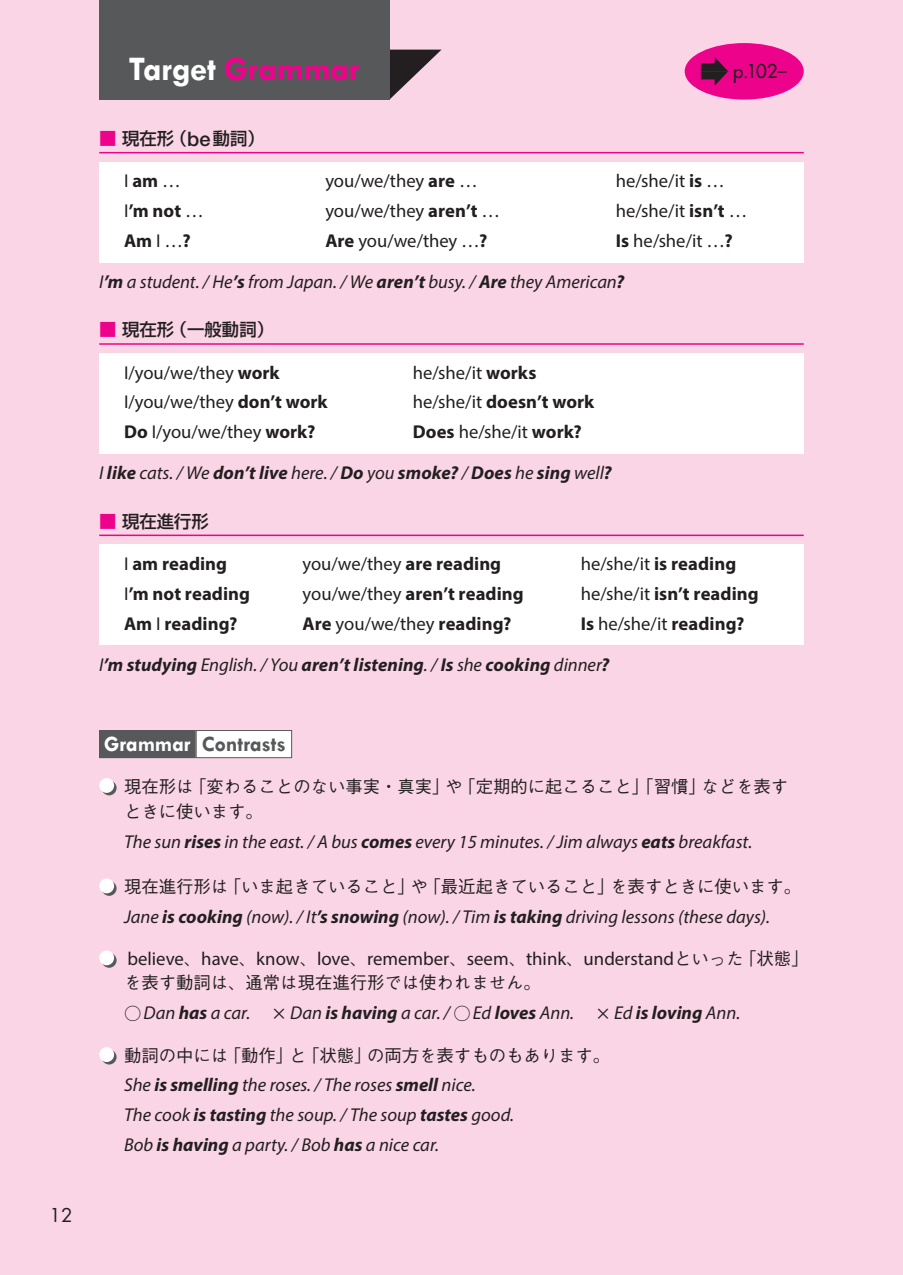
<style>
.page{position:relative;width:903px;height:1275px;background:#fad5e5}
.page>*{position:absolute;margin:0;border:0;box-sizing:border-box;transform-origin:0 0}
.t1{font:700 34.65px "Tw Cen";letter-spacing:-.005em;color:#ed028c}
.t2{font:700 22.05px "Tw Cen";letter-spacing:-.005em;color:#57585a}
.t3{font:18.72px "Myriad Pro";color:#231f20}
.t4{font:italic 18.55px/29.8px "Myriad Pro";color:#231f20}
.t5{font:18.55px "Myriad Pro";letter-spacing:-.005em;color:#231f20}
.t6{font:700 18.55px "Myriad Pro";letter-spacing:.005em;color:#231f20}
.t7{font:italic 700 18.55px "Myriad Pro";letter-spacing:.005em;color:#231f20}
.t8{font:18.55px "Futura";color:#231f20}
.t9{font:18.55px "Futura";color:#231f20}
.t10{font:500 17.32px/24.8px "Gothic BBB Pro";color:#231f20}
.t11{font:500 17.32px "Shin Go Pr 5";color:#231f20}
.s1{color:#fff}
.s2{color:#ed028c}
.s3{font-family:"Helvetica Neue";font-size:19.95px}
.s4{font-weight:700}
.s5{font-weight:400}
.s6{font-family:"Gothic BBB Pro";font-weight:500;font-size:17.32px}
.s7{font-family:"Gothic BBB Pro";font-weight:500;font-style:normal;font-size:17.32px}
</style>
<div class="page">
<div style="left:685px;top:43px;width:119px;height:57px;background:#ed028c;border-radius:50%"></div>
<svg style="left:701px;top:57px;width:27px;height:29px"></svg>
<svg style="left:389px;top:50px;width:52px;height:50px"></svg>
<div style="left:99px;top:0;width:290px;height:100px;background:#57585a"></div>
<hr style="left:99px;top:152px;width:705px;height:1px;background:#ed028c">
<div style="left:99px;top:162px;width:705px;height:101px;background:#fff"></div>
<hr style="left:99px;top:343px;width:705px;height:2px;background:#ed028c">
<div style="left:99px;top:353px;width:705px;height:101px;background:#fff"></div>
<hr style="left:99px;top:535px;width:705px;height:1px;background:#ed028c">
<div style="left:99px;top:544px;width:705px;height:101px;background:#fff"></div>
<div style="left:100px;top:730px;width:95px;height:28px;background:#57585a"></div>
<div style="left:99px;top:730px;width:97px;height:28px;border:1px solid #57585a"></div>
<div style="left:196px;top:730px;width:96px;height:28px;background:#fff"></div>
<div style="left:196px;top:730px;width:96px;height:28px;border:1px solid #57585a"></div>
<svg style="left:102px;top:780px;width:15px;height:15px"></svg>
<div style="left:99px;top:778px;width:15px;height:15px;background:#fff;border-radius:50%"></div>
<svg style="left:102px;top:881px;width:15px;height:15px"></svg>
<div style="left:99px;top:878px;width:15px;height:15px;background:#fff;border-radius:50%"></div>
<svg style="left:102px;top:953px;width:15px;height:15px"></svg>
<div style="left:99px;top:950px;width:15px;height:15px;background:#fff;border-radius:50%"></div>
<svg style="left:102px;top:1050px;width:15px;height:14px"></svg>
<div style="left:99px;top:1047px;width:15px;height:15px;background:#fff;border-radius:50%"></div>
<p class="t9" style="left:50px;top:1202px;width:24px">12</p>
<h1 class="t1" style="left:129px;top:49px;width:232px"><span class="s1">Target</span> Grammar</h1>
<p class="t8" style="left:733px;top:59px;width:55px">p.102–</p>
<p class="t11" style="left:99px;top:124px;width:167px"><span class="s2">■</span> 現在形（<span class="s3">be</span>動詞）</p>
<p class="t5" style="left:124px;top:170px;width:58px">I <span class="s4">am</span> …</p>
<p class="t5" style="left:325px;top:170px;width:154px">you/we/they <span class="s4">are</span> …</p>
<p class="t5" style="left:616px;top:170px;width:111px">he/she/it <span class="s4">is</span> …</p>
<p class="t6" style="left:124px;top:199px;width:81px"><span class="s5">I</span>’m not <span class="s5">…</span></p>
<p class="t5" style="left:325px;top:199px;width:176px">you/we/they <span class="s4">aren’t</span> …</p>
<p class="t5" style="left:616px;top:199px;width:133px">he/she/it <span class="s4">isn’t</span> …</p>
<p class="t6" style="left:124px;top:229px;width:68px">Am <span class="s5">I …</span>?</p>
<p class="t5" style="left:325px;top:229px;width:164px"><span class="s4">Are</span> you/we/they …<span class="s4">?</span></p>
<p class="t5" style="left:616px;top:229px;width:118px"><span class="s4">Is</span> he/she/it …<span class="s4">?</span></p>
<p class="t4" style="left:99px;top:267px;width:527px">I<span class="s4">’m</span> a student. / He<span class="s4">’s</span> from Japan. / We <span class="s4">aren’t</span> busy. / <span class="s4">Are</span> they American<span class="s4">?</span></p>
<p class="t11" style="left:99px;top:315px;width:176px"><span class="s2">■</span> 現在形（一般動詞）</p>
<p class="t5" style="left:124px;top:361px;width:157px">I/you/we/they <span class="s4">work</span></p>
<p class="t5" style="left:413px;top:361px;width:125px">he/she/it <span class="s4">works</span></p>
<p class="t5" style="left:124px;top:391px;width:205px">I/you/we/they <span class="s4">don’t work</span></p>
<p class="t6" style="left:413px;top:390px;width:183px"><span class="s5">he/she/it</span> doesn’t work</p>
<p class="t5" style="left:124px;top:421px;width:193px"><span class="s4">Do</span> I/you/we/they <span class="s4">work?</span></p>
<p class="t6" style="left:413px;top:420px;width:170px">Does <span class="s5">he/she/it</span> work?</p>
<p class="t7" style="left:99px;top:461px;width:514px"><span class="s5">I</span> like <span class="s5">cats. / We</span> don’t live <span class="s5">here. /</span> Do <span class="s5">you</span> smoke? <span class="s5">/</span> Does <span class="s5">he</span> sing <span class="s5">well</span>?</p>
<p class="t11" style="left:99px;top:507px;width:111px"><span class="s2">■</span> 現在進行形</p>
<p class="t6" style="left:124px;top:552px;width:105px"><span class="s5">I</span> am reading</p>
<p class="t5" style="left:303px;top:552px;width:200px">you/we/they <span class="s4">are reading</span></p>
<p class="t5" style="left:581px;top:552px;width:157px">he/she/it <span class="s4">is reading</span></p>
<p class="t6" style="left:124px;top:581px;width:127px"><span class="s5">I</span>’m not reading</p>
<p class="t6" style="left:303px;top:581px;width:223px"><span class="s5">you/we/they</span> aren’t reading</p>
<p class="t6" style="left:581px;top:581px;width:179px"><span class="s5">he/she/it</span> isn’t reading</p>
<p class="t6" style="left:124px;top:611px;width:115px">Am <span class="s5">I</span> reading?</p>
<p class="t6" style="left:303px;top:611px;width:210px">Are <span class="s5">you/we/they</span> reading?</p>
<p class="t6" style="left:581px;top:611px;width:165px">Is <span class="s5">he/she/it</span> reading?</p>
<p class="t7" style="left:99px;top:652px;width:512px"><span class="s5">I</span>’m studying <span class="s5">English. / You</span> aren’t listening<span class="s5">. /</span> Is <span class="s5">she</span> cooking <span class="s5">dinner</span>?</p>
<p class="t2" style="left:104px;top:731px;width:183px"><span class="s1">Grammar</span> Contrasts</p>
<p class="t10" style="left:124px;top:772px;width:666px">現在形は「変わることのない事実・真実」や「定期的に起こること」「習慣」などを表すときに使います。</p>
<p class="t4" style="left:124px;top:827px;width:630px">The sun <span class="s4">rises</span> in the east. / A bus <span class="s4">comes</span> every 15 minutes. / Jim always <span class="s4">eats</span> breakfast.</p>
<p class="t10" style="left:124px;top:872px;width:679px">現在進行形は「いま起きていること」や「最近起きていること」を表すときに使います。</p>
<p class="t4" style="left:124px;top:901px;width:648px">Jane <span class="s4">is cooking</span> (now). / It<span class="s4">’s snowing</span> (now). / Tim <span class="s4">is taking</span> driving lessons (these days).</p>
<p class="t3" style="left:127px;top:947px;width:683px">believe<span class="s6">、</span>have<span class="s6">、</span>know<span class="s6">、</span>love<span class="s6">、</span>remember<span class="s6">、</span>seem<span class="s6">、</span>think<span class="s6">、</span>understand<span class="s6">といった「状態」</span></p>
<p class="t10" style="left:124px;top:968px;width:418px">を表す動詞は、通常は現在進行形では使われません。</p>
<p class="t4" style="left:124px;top:998px;width:618px"><span class="s7">○</span>Dan <span class="s4">has</span> a car. <span class="s7">×</span>Dan <span class="s4">is having</span> a car. / <span class="s7">○</span>Ed <span class="s4">loves</span> Ann. <span class="s7">×</span>Ed <span class="s4">is loving</span> Ann.</p>
<p class="t10" style="left:124px;top:1041px;width:488px">動詞の中には「動作」と「状態」の両方を表すものもあります。</p>
<p class="t4" style="left:124px;top:1070px;width:392px">She <span class="s4">is smelling</span> the roses. / The roses <span class="s4">smell</span> nice.<br>The cook <span class="s4">is tasting</span> the soup. / The soup <span class="s4">tastes</span> good.<br>Bob <span class="s4">is having</span> a party. / Bob <span class="s4">has</span> a nice car.</p>
</div>
